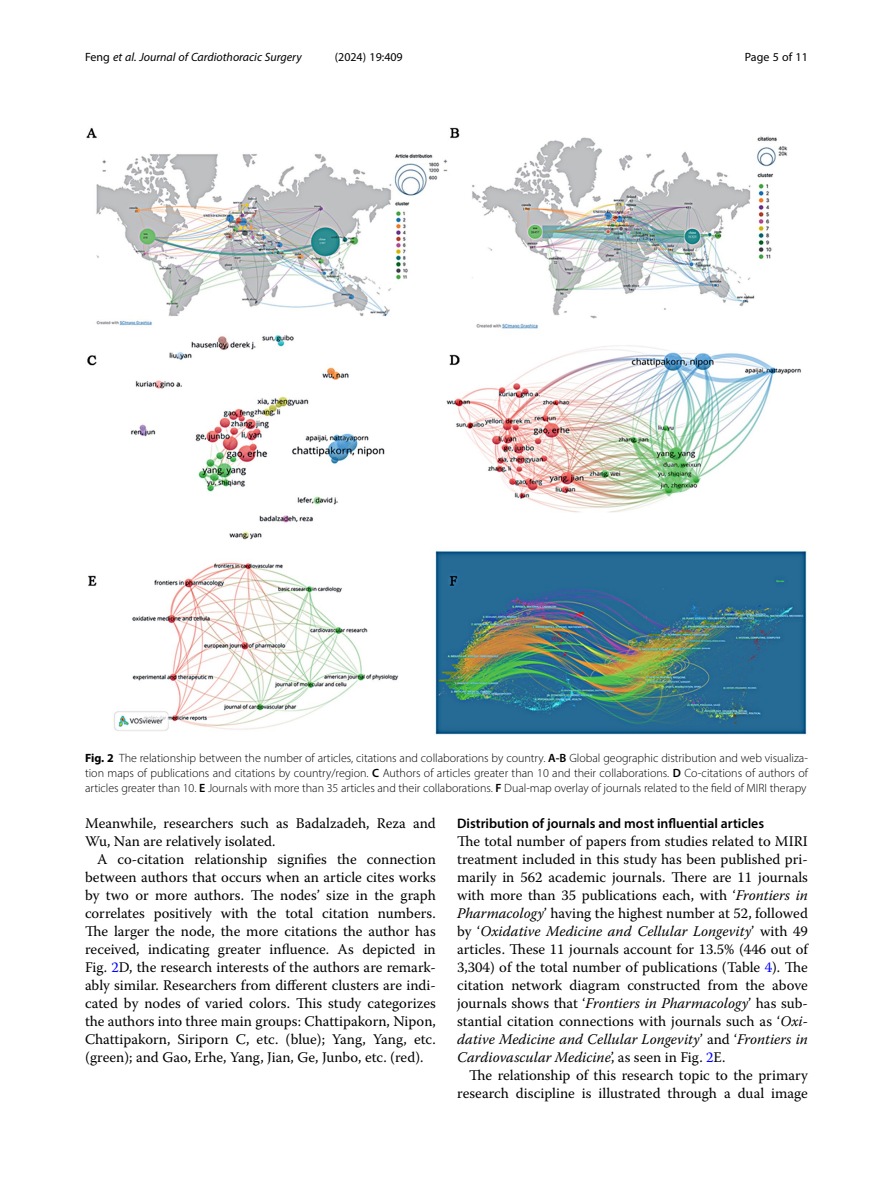
<style>
.page{position:relative;width:893px;height:1191px;background:#fff}
.page>*{position:absolute;margin:0;border:0;box-sizing:border-box;transform-origin:0 0}
.Body_Text_Indent{font:14.7px/18px "Warnock Pro";color:#000}
.Body_Text{font:14.7px/18px "Warnock Pro";color:#000;text-align:justify}
.Head_2{font:600 13.8px "Myriad Pro";color:#000}
.Figure_Caption{font:300 12px/15px "Myriad Pro";color:#000;text-align:justify}
.t1{font:italic 12px "Myriad Pro";color:#000}
.t2{font:12px "Myriad Pro";color:#000}
.s1{font-style:normal}
.s2{font-weight:700}
.s3{font-weight:600}
.s4{color:#00f}
.s5{font-style:italic}
</style>
<div class="page">
<img style="left:86px;top:127px;width:721px;height:608px">
<p class="t1" style="left:85px;top:50px;width:218px"><span class="s1">Feng</span> et al. Journal of Cardiothoracic Surgery</p>
<p class="t2" style="left:335px;top:50px;width:70px">(2024) 19:409</p>
<p class="t2" style="left:745px;top:50px;width:65px">Page 5 of 11</p>
<p class="Figure_Caption" style="left:85px;top:751px;width:724px"><span class="s2">Fig. 2</span> The relationship between the number of articles, citations and collaborations by country. <span class="s3">A-B</span> Global geographic distribution and web visualiza&shy;tion maps of publications and citations by country/region. <span class="s3">C</span> Authors of articles greater than 10 and their collaborations. <span class="s3">D</span> Co-citations of authors of articles greater than 10. <span class="s3">E</span> Journals with more than 35 articles and their collaborations. <span class="s3">F</span> Dual-map overlay of journals related to the field of MIRI therapy</p>
<p class="Body_Text_Indent" style="left:85px;top:814px;width:352px">Meanwhile, researchers such as Badalzadeh, Reza and<br>Wu, Nan are relatively isolated.</p>
<p class="Body_Text_Indent" style="left:85px;top:850px;width:352px;text-align:justify;text-indent:12px">A co-citation relationship signifies the connection between authors that occurs when an article cites works by two or more authors. The nodes’ size in the graph correlates positively with the total citation numbers.<br>The larger the node, the more citations the author has received, indicating greater influence. As depicted in Fig. <span class="s4">2</span>D, the research interests of the authors are remark&shy;ably similar. Researchers from different clusters are indi&shy;cated by nodes of varied colors. This study categorizes the authors into three main groups: Chattipakorn, Nipon, Chattipakorn, Siriporn C, etc. (blue); Yang, Yang, etc. (green); and Gao, Erhe, Yang, Jian, Ge, Junbo, etc. (red).</p>
<p class="Head_2" style="left:457px;top:815px;width:308px">Distribution of journals and most influential articles</p>
<p class="Body_Text" style="left:457px;top:832px;width:352px">The total number of papers from studies related to MIRI treatment included in this study has been published pri&shy;marily in 562 academic journals. There are 11 journals with more than 35 publications each, with ‘<span class="s5">Frontiers in Pharmacology</span>’ having the highest number at 52, followed by ‘<span class="s5">Oxidative Medicine and Cellular Longevity</span>’ with 49 articles. These 11 journals account for 13.5% (446 out of 3,304) of the total number of publications (Table <span class="s4">4</span>). The citation network diagram constructed from the above journals shows that ‘<span class="s5">Frontiers in Pharmacology</span>’ has sub&shy;stantial citation connections with journals such as ‘<span class="s5">Oxi&shy;dative Medicine and Cellular Longevity</span>’ and ‘<span class="s5">Frontiers in Cardiovascular Medicine</span>’, as seen in Fig. <span class="s4">2</span>E.</p>
<p class="Body_Text_Indent" style="left:457px;top:1066px;width:352px;text-align:right">The relationship of this research topic to the primary research discipline is illustrated through a dual image</p>
</div>
